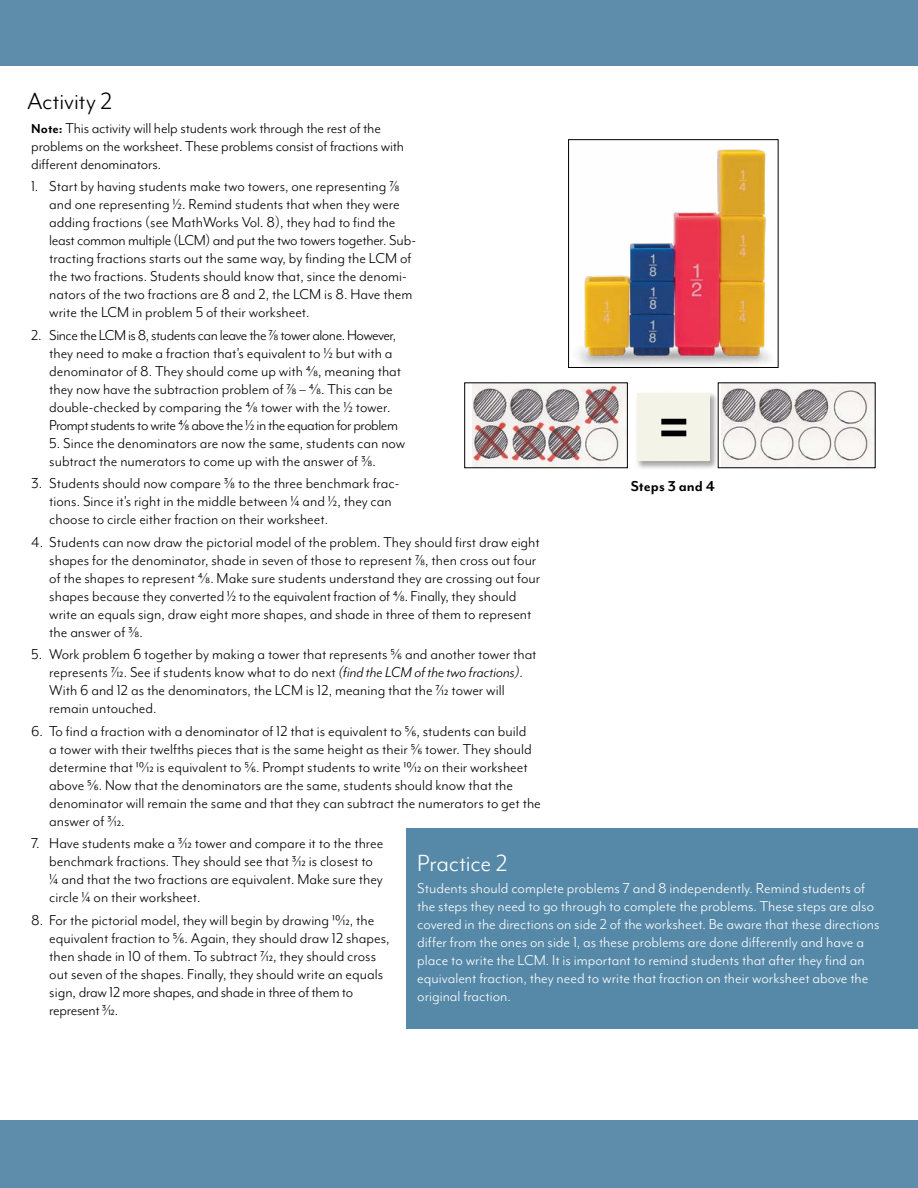
<style>
.page{position:relative;width:918px;height:1188px;background:#fff}
.page>*{position:absolute;margin:0;border:0;box-sizing:border-box;transform-origin:0 0}
.t1{font:700 85.5px "Mr Eaves Mod OT";color:#000}
.t2{font:27px "Mr Eaves Mod OT";color:#000}
.t3{font:27px "Mr Eaves Mod OT";letter-spacing:-.005em;color:#fff}
.t4{font:16.5px/18px "Mr Eaves Mod OT";color:#000}
.t5{font:16.5px/18px "Mr Eaves Mod OT";color:#fff}
.t6{font:700 16.5px "Mr Eaves Mod OT";color:#000}
.s1{font-weight:700;font-size:15px}
.s2{font-style:italic}
</style>
<div class="page">
<div style="left:0;top:0;width:918px;height:66px;background:#5d8daa"></div>
<div style="left:0;top:1120px;width:918px;height:68px;background:#5d8daa"></div>
<div style="left:406px;top:828px;width:512px;height:201px;background:#5689a7"></div>
<img style="left:472px;top:385px;width:154px;height:81px">
<img style="left:721px;top:385px;width:152px;height:81px">
<div style="left:634px;top:391px;width:84px;height:79px;background:#000;opacity:.35"></div>
<div style="left:637px;top:393px;width:73px;height:67px;background:#f4f3e7"></div>
<img style="left:578px;top:149px;width:193px;height:217px">
<div style="left:568px;top:139px;width:210px;height:229px;border:1px solid #000"></div>
<h2 class="t2" style="left:27px;top:86px;width:87px">Activity 2</h2>
<p class="t4" style="left:31px;top:119px;width:374px"><span class="s1">Note:</span> This activity will help students work through the rest of the problems on the worksheet. These problems consist of fractions with different denominators.</p>
<p class="t4" style="left:49px;top:178px;width:368px;text-indent:-18px">1. Start by having students make two towers, one representing 7/8 and one representing 1/2. Remind students that when they were adding fractions (see MathWorks Vol. 8), they had to find the least common multiple (LCM) and put the two towers together. Sub&shy;tracting fractions starts out the same way, by finding the LCM of the two fractions. Students should know that, since the denomi&shy;nators of the two fractions are 8 and 2, the LCM is 8. Have them write the LCM in problem 5 of their worksheet.</p>
<p class="t4" style="left:49px;top:326px;width:353px;text-indent:-18px">2. Since the LCM is 8, students can leave the 7/8 tower alone. However, they need to make a fraction that’s equivalent to 1/2 but with a denominator of 8. They should come up with 4/8, meaning that they now have the subtraction problem of 7/8 – 4/8. This can be double-checked by comparing the 4/8 tower with the 1/2 tower.<br>Prompt students to write 4/8 above the 1/2 in the equation for problem</p>
<p class="t4" style="left:49px;top:434px;width:358px">5. Since the denominators are now the same, students can now subtract the numerators to come up with the answer of 3/8.</p>
<p class="t4" style="left:49px;top:475px;width:352px;text-indent:-18px">3. Students should now compare 3/8 to the three benchmark frac&shy;tions. Since it’s right in the middle between 1/4 and 1/2, they can choose to circle either fraction on their worksheet.</p>
<p class="t4" style="left:49px;top:533px;width:493px;text-indent:-18px">4. Students can now draw the pictorial model of the problem. They should first draw eight shapes for the denominator, shade in seven of those to represent 7/8, then cross out four of the shapes to represent 4/8. Make sure students understand they are crossing out four shapes because they converted 1/2 to the equivalent fraction of 4/8. Finally, they should write an equals sign, draw eight more shapes, and shade in three of them to represent the answer of 3/8.</p>
<p class="t4" style="left:49px;top:646px;width:489px;text-indent:-18px">5. Work problem 6 together by making a tower that represents 5/6 and another tower that represents 7/12. See if students know what to do next <span class="s2">(find the LCM of the two fractions)</span>.<br>With 6 and 12 as the denominators, the LCM is 12, meaning that the 7/12 tower will remain untouched.</p>
<p class="t4" style="left:49px;top:722px;width:493px;text-indent:-18px">6. To find a fraction with a denominator of 12 that is equivalent to 5/6, students can build<br>a tower with their twelfths pieces that is the same height as their 5/6 tower. They should determine that 10/12 is equivalent to 5/6. Prompt students to write 10/12 on their worksheet above 5/6. Now that the denominators are the same, students should know that the denominator will remain the same and that they can subtract the numerators to get the answer of 3/12.</p>
<p class="t4" style="left:49px;top:835px;width:336px;text-indent:-18px">7. Have students make a 3/12 tower and compare it to the three benchmark fractions. They should see that 3/12 is closest to 1/4 and that the two fractions are equivalent. Make sure they circle 1/4 on their worksheet.</p>
<p class="t4" style="left:49px;top:911px;width:342px;text-indent:-18px">8. For the pictorial model, they will begin by drawing 10/12, the equivalent fraction to 5/6. Again, they should draw 12 shapes, then shade in 10 of them. To subtract 7/12, they should cross out seven of the shapes. Finally, they should write an equals sign, draw 12 more shapes, and shade in three of them to represent 3/12.</p>
<h1 class="t1" style="left:654px;top:375px;width:40px">=</h1>
<p class="t6" style="left:631px;top:477px;width:86px">Steps 3 and 4</p>
<h2 class="t3" style="left:417px;top:848px;width:92px">Practice 2</h2>
<p class="t5" style="left:417px;top:879px;width:464px">Students should complete problems 7 and 8 independently. Remind students of the steps they need to go through to complete the problems. These steps are also covered in the directions on side 2 of the worksheet. Be aware that these directions differ from the ones on side 1, as these problems are done differently and have a place to write the LCM. It is important to remind students that after they find an equivalent fraction, they need to write that fraction on their worksheet above the original fraction.</p>
</div>
